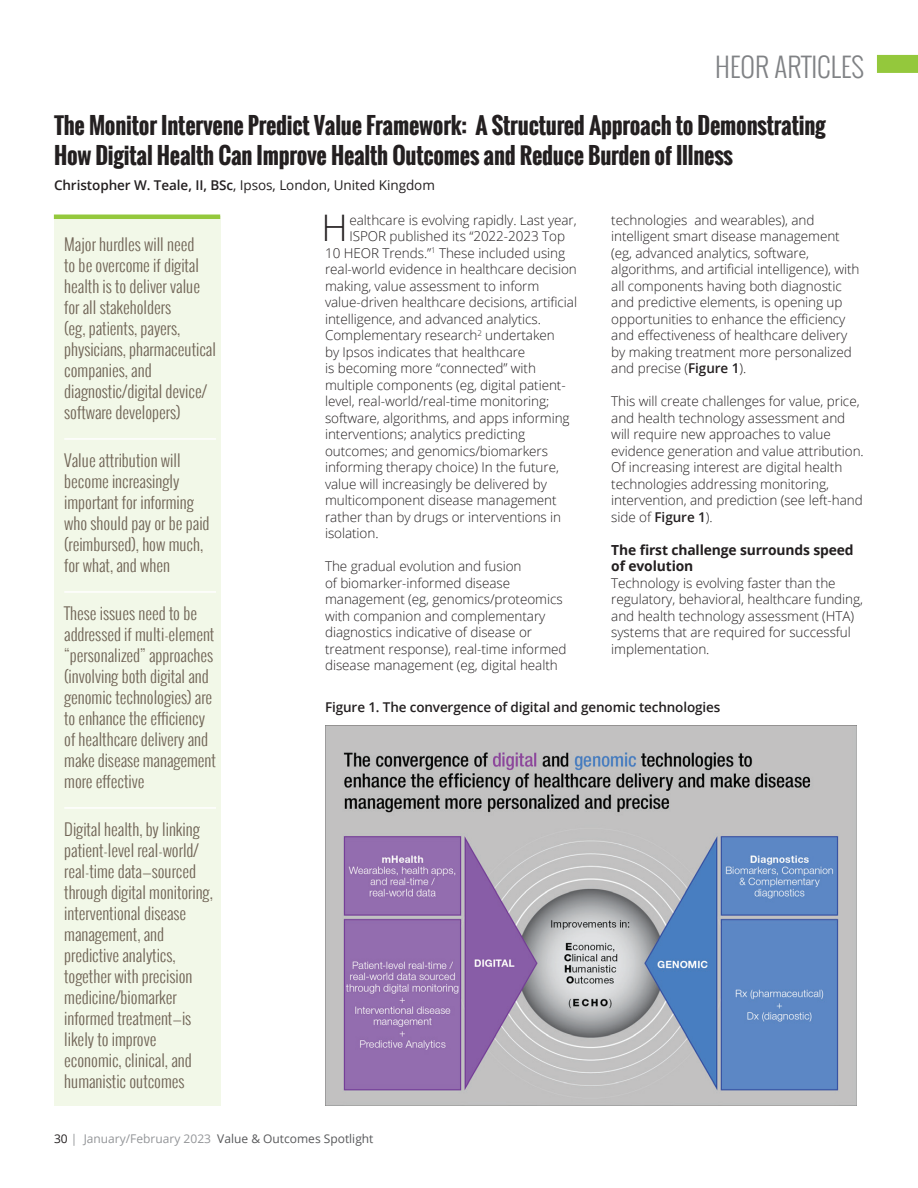
<style>
.page{position:relative;width:918px;height:1188px;background:#fff}
.page>*{position:absolute;margin:0;border:0;box-sizing:border-box;transform-origin:0 0}
.t1{font:300 36.6px "Open Sans";color:#231f20}
.t2{font:300 27px "Oswald";color:#808285}
.t3{font:700 22.5px/30px "Oswald";letter-spacing:-.01em;color:#231f20}
.t4{font:300 16.5px/21px "Oswald";color:#716557}
.t5{font:700 13.8px/16.5px "Open Sans";letter-spacing:-.01em;color:#231f20}
.t6{font:300 13.5px/16.5px "Open Sans";letter-spacing:-.005em;color:#231f20}
.t7{font:600 13.5px "Open Sans";letter-spacing:-.01em;color:#231f20}
.t8{font:13.5px "Open Sans";letter-spacing:-.005em;color:#231f20}
.t9{font:12px "Open Sans";color:#57585a}
.s1{font-weight:600}
.s2{color:#231f20}
.s3{color:#939598}
</style>
<div class="page">
<div style="left:54px;top:217px;width:166px;height:889px;background:#f2f8e8"></div>
<hr style="left:64px;top:438px;width:152px;height:2px;background:#fff">
<hr style="left:64px;top:591px;width:152px;height:2px;background:#fff">
<hr style="left:64px;top:807px;width:152px;height:2px;background:#fff">
<hr style="left:54px;top:215px;width:166px;height:4px;background:#94c83c">
<div style="left:877px;top:55px;width:41px;height:18px;background:#94c83c"></div>
<img style="left:325px;top:726px;width:532px;height:380px">
<h2 class="t2" style="left:715px;top:47px;width:150px">HEOR ARTICLES</h2>
<h3 class="t3" style="left:54px;top:110px;width:773px">The Monitor Intervene Predict Value Framework: A Structured Approach to Demonstrating<br>How Digital Health Can Improve Health Outcomes and Reduce Burden of Illness</h3>
<p class="t8" style="left:54px;top:175px;width:382px"><span class="s1">Christopher W. Teale, II, BSc</span>, Ipsos, London, United Kingdom</p>
<p class="t4" style="left:64px;top:233px;width:153px">Major hurdles will need<br>to be overcome if digital health is to deliver value for all stakeholders<br>(eg, patients, payers, physicians, pharmaceutical companies, and diagnostic/digital device/ software developers)</p>
<p class="t4" style="left:64px;top:449px;width:147px">Value attribution will become increasingly important for informing who should pay or be paid (reimbursed), how much, for what, and when</p>
<p class="t4" style="left:64px;top:602px;width:153px">These issues need to be addressed if multi-element “personalized” approaches (involving both digital and genomic technologies) are to enhance the efficiency of healthcare delivery and make disease management more effective</p>
<p class="t4" style="left:64px;top:818px;width:150px">Digital health, by linking patient-level real-world/ real-time data—sourced through digital monitoring, interventional disease management, and predictive analytics, together with precision medicine/biomarker informed treatment—is likely to improve economic, clinical, and humanistic outcomes</p>
<h1 class="t1" style="left:321px;top:203px;width:28px">H</h1>
<p class="t6" style="left:350px;top:211px;width:229px">ealthcare is evolving rapidly. Last year,</p>
<p class="t6" style="left:350px;top:228px;width:217px">ISPOR published its “2022-2023 Top</p>
<p class="t6" style="left:325px;top:244px;width:242px">10 HEOR Trends.”<sup>1</sup> These included using</p>
<p class="t6" style="left:325px;top:261px;width:253px">real-world evidence in healthcare decision</p>
<p class="t6" style="left:325px;top:277px;width:216px">making, value assessment to inform</p>
<p class="t6" style="left:325px;top:294px;width:254px">value-driven healthcare decisions, artificial</p>
<p class="t6" style="left:325px;top:310px;width:217px">intelligence, and advanced analytics.</p>
<p class="t6" style="left:325px;top:327px;width:231px">Complementary research<sup>2</sup> undertaken</p>
<p class="t6" style="left:325px;top:343px;width:202px">by Ipsos indicates that healthcare</p>
<p class="t6" style="left:325px;top:360px;width:212px">is becoming more “connected” with</p>
<p class="t6" style="left:325px;top:376px;width:242px">multiple components (eg, digital patient-</p>
<p class="t6" style="left:325px;top:393px;width:226px">level, real-world/real-time monitoring;</p>
<p class="t6" style="left:325px;top:409px;width:246px">software, algorithms, and apps informing</p>
<p class="t6" style="left:325px;top:426px;width:202px">interventions; analytics predicting</p>
<p class="t6" style="left:325px;top:442px;width:225px">outcomes; and genomics/biomarkers</p>
<p class="t6" style="left:325px;top:459px;width:235px">informing therapy choice) In the future,</p>
<p class="t6" style="left:325px;top:475px;width:224px">value will increasingly be delivered by</p>
<p class="t6" style="left:325px;top:492px;width:233px">multicomponent disease management</p>
<p class="t6" style="left:325px;top:508px;width:238px">rather than by drugs or interventions in</p>
<p class="t6" style="left:325px;top:525px;width:55px">isolation.</p>
<p class="t6" style="left:325px;top:558px;width:243px">The gradual evolution and fusion<br>of biomarker-informed disease management (eg, genomics/proteomics with companion and complementary diagnostics indicative of disease or treatment response), real-time informed disease management (eg, digital health</p>
<p class="t6" style="left:611px;top:211px;width:250px">technologies and wearables), and intelligent smart disease management (eg, advanced analytics, software, algorithms, and artificial intelligence), with all components having both diagnostic and predictive elements, is opening up opportunities to enhance the efficiency and effectiveness of healthcare delivery by making treatment more personalized and precise (<span class="s1">Figure 1</span>).</p>
<p class="t6" style="left:611px;top:393px;width:254px">This will create challenges for value, price, and health technology assessment and will require new approaches to value evidence generation and value attribution.<br>Of increasing interest are digital health technologies addressing monitoring, intervention, and prediction (see left-hand side of <span class="s1">Figure 1</span>).</p>
<p class="t5" style="left:611px;top:541px;width:244px">The first challenge surrounds speed of evolution</p>
<p class="t6" style="left:611px;top:574px;width:253px">Technology is evolving faster than the regulatory, behavioral, healthcare funding, and health technology assessment (HTA) systems that are required for successful implementation.</p>
<p class="t7" style="left:325px;top:698px;width:397px">Figure 1. The convergence of digital and genomic technologies</p>
<p class="t9" style="left:54px;top:1131px;width:321px"><span class="s2">30</span> <span class="s3">| January/February 2023</span> Value &amp; Outcomes Spotlight</p>
</div>
